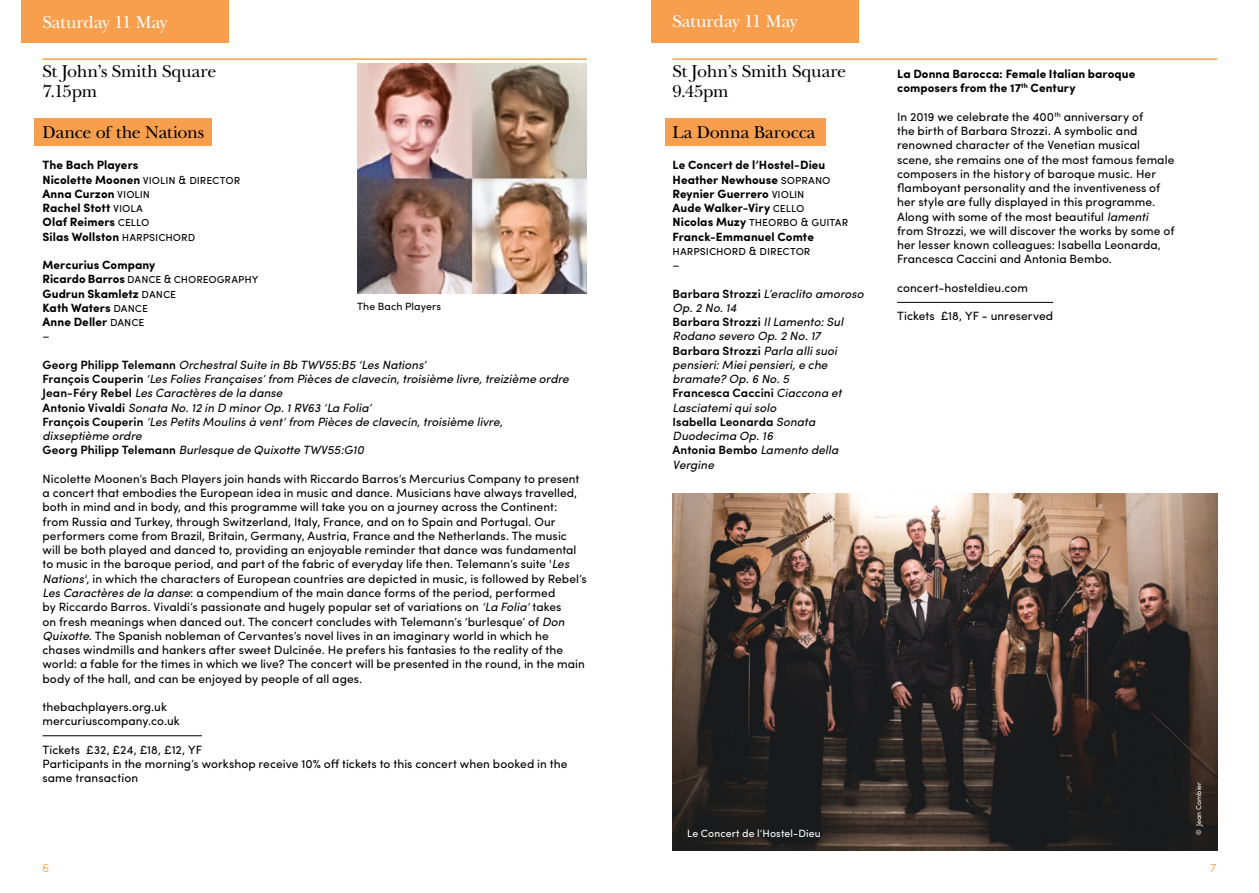
<style>
.page{position:relative;width:1259px;height:893px;background:#fff}
.page>*{position:absolute;margin:0;border:0;box-sizing:border-box;transform-origin:0 0}
.t1{font:18px "New Baskerville";letter-spacing:-.01em;color:#000}
.t2{font:18px "New Baskerville";letter-spacing:-.01em;color:#fff}
.t3{font:12px/14.2px "Sofia Pro";color:#000}
.t4{font:italic 12px/14.2px "Sofia Pro";letter-spacing:.005em;color:#000}
.t5{font:700 12px/14.2px "Sofia Pro";letter-spacing:.005em;color:#000}
.t6{font:300 12px "Sofia Pro";color:#f89f4d}
.t7{font:10.5px "Sofia Pro";letter-spacing:.015em;color:#fff}
.t8{font:10.5px "Sofia Pro";color:#000}
.t9{font:7.05px "Sofia Pro";color:#fff}
.s1{font-weight:400}
.s2{font-weight:700}
.s3{font-weight:600;font-style:normal}
.s4{font-style:italic}
</style>
<div class="page">
<div style="left:35px;top:118px;width:177px;height:27px;background:#f89f4d"></div>
<hr style="left:43px;top:58px;width:544px;height:2px;background:#f89f4d">
<div style="left:21px;top:0;width:208px;height:43px;background:#f89f4d"></div>
<hr style="left:43px;top:735px;width:159px;height:1px;background:#000">
<img style="left:672px;top:493px;width:545px;height:357px">
<div style="left:651px;top:0;width:207px;height:43px;background:#f89f4d"></div>
<div style="left:664px;top:118px;width:161px;height:28px;background:#f89f4d"></div>
<hr style="left:672px;top:58px;width:545px;height:2px;background:#f89f4d">
<hr style="left:897px;top:302px;width:156px;height:1px;background:#000">
<img style="left:357px;top:63px;width:230px;height:230px">
<p class="t2" style="left:43px;top:12px;width:126px">Saturday 11 May</p>
<p class="t1" style="left:43px;top:61px;width:175px">St John’s Smith Square</p>
<p class="t1" style="left:43px;top:81px;width:56px">7.15pm</p>
<p class="t1" style="left:43px;top:121px;width:163px">Dance of the Nations</p>
<p class="t5" style="left:43px;top:157px;width:97px">The Bach Players</p>
<p class="t5" style="left:43px;top:172px;width:199px">Nicolette Moonen <span class="s1">violin &amp; director</span></p>
<p class="t5" style="left:43px;top:186px;width:109px">Anna Curzon <span class="s1">violin</span></p>
<p class="t5" style="left:43px;top:200px;width:102px">Rachel Stott <span class="s1">viola</span></p>
<p class="t5" style="left:43px;top:214px;width:108px">Olaf Reimers <span class="s1">cello</span></p>
<p class="t5" style="left:43px;top:229px;width:154px">Silas Wollston <span class="s1">harpsichord</span></p>
<p class="t5" style="left:43px;top:257px;width:114px">Mercurius Company</p>
<p class="t3" style="left:43px;top:271px;width:217px"><span class="s2">Ricardo Barros</span> dance &amp; choreography</p>
<p class="t5" style="left:43px;top:286px;width:135px">Gudrun Skamletz <span class="s1">dance</span></p>
<p class="t5" style="left:43px;top:300px;width:107px">Kath Waters <span class="s1">dance</span></p>
<p class="t5" style="left:43px;top:314px;width:104px">Anne Deller <span class="s1">dance</span></p>
<p class="t3" style="left:43px;top:328px;width:9px">–</p>
<p class="t4" style="left:43px;top:357px;width:385px"><span class="s3">Georg Philipp Telemann</span> Orchestral Suite in Bb TWV55:B5 ‘Les Nations’</p>
<p class="t4" style="left:43px;top:371px;width:528px"><span class="s3">François Couperin</span> ‘Les Folies Françaises’ from Pièces de clavecin, troisième livre, treizième ordre</p>
<p class="t4" style="left:43px;top:385px;width:242px"><span class="s3">Jean-Féry Rebel</span> Les Caractères de la danse</p>
<p class="t4" style="left:43px;top:400px;width:330px"><span class="s3">Antonio Vivaldi</span> Sonata No. 12 in D minor Op. 1 RV63 ‘La Folia’</p>
<p class="t4" style="left:43px;top:414px;width:462px"><span class="s3">François Couperin</span> ‘Les Petits Moulins à vent’ from Pièces de clavecin, troisième livre, dixseptième ordre</p>
<p class="t4" style="left:43px;top:442px;width:323px"><span class="s3">Georg Philipp Telemann</span> Burlesque de Quixotte TWV55:G10</p>
<p class="t3" style="left:43px;top:471px;width:546px">Nicolette Moonen’s Bach Players join hands with Riccardo Barros’s Mercurius Company to present a concert that embodies the European idea in music and dance. Musicians have always travelled, both in mind and in body, and this programme will take you on a journey across the Continent:<br>from Russia and Turkey, through Switzerland, Italy, France, and on to Spain and Portugal. Our performers come from Brazil, Britain, Germany, Austria, France and the Netherlands. The music will be both played and danced to, providing an enjoyable reminder that dance was fundamental to music in the baroque period, and part of the fabric of everyday life then. Telemann’s suite '<span class="s4">Les Nations'</span>, in which the characters of European countries are depicted in music, is followed by Rebel’s <span class="s4">Les Caractères de la danse</span>: a compendium of the main dance forms of the period, performed<br>by Riccardo Barros. Vivaldi’s passionate and hugely popular set of variations on <span class="s4">‘La Folia’</span> takes<br>on fresh meanings when danced out. The concert concludes with Telemann’s ‘burlesque’ of <span class="s4">Don Quixotte</span>. The Spanish nobleman of Cervantes’s novel lives in an imaginary world in which he chases windmills and hankers after sweet Dulcinée. He prefers his fantasies to the reality of the world: a fable for the times in which we live? The concert will be presented in the round, in the main body of the hall, and can be enjoyed by people of all ages.</p>
<p class="t3" style="left:43px;top:699px;width:126px">thebachplayers.org.uk</p>
<p class="t3" style="left:43px;top:713px;width:139px">mercuriuscompany.co.uk</p>
<p class="t3" style="left:43px;top:742px;width:161px">Tickets £32, £24, £18, £12, YF</p>
<p class="t3" style="left:43px;top:756px;width:526px">Participants in the morning’s workshop receive 10% off tickets to this concert when booked in the same transaction</p>
<p class="t8" style="left:357px;top:298px;width:85px">The Bach Players</p>
<p class="t2" style="left:672px;top:10px;width:126px">Saturday 11 May</p>
<p class="t1" style="left:672px;top:61px;width:175px">St John’s Smith Square</p>
<p class="t1" style="left:672px;top:81px;width:58px">9.45pm</p>
<p class="t1" style="left:672px;top:121px;width:145px">La Donna Barocca</p>
<p class="t5" style="left:672px;top:157px;width:154px">Le Concert de l’Hostel-Dieu</p>
<p class="t5" style="left:672px;top:172px;width:159px">Heather Newhouse <span class="s1">soprano</span></p>
<p class="t5" style="left:672px;top:186px;width:133px">Reynier Guerrero <span class="s1">violin</span></p>
<p class="t5" style="left:672px;top:200px;width:133px">Aude Walker-Viry <span class="s1">cello</span></p>
<p class="t3" style="left:672px;top:214px;width:177px"><span class="s2">Nicolas Muzy</span> theorbo &amp; guitar</p>
<p class="t5" style="left:672px;top:229px;width:143px">Franck-Emmanuel Comte <span class="s1">harpsichord &amp; director</span></p>
<p class="t3" style="left:672px;top:257px;width:9px">–</p>
<p class="t4" style="left:672px;top:286px;width:193px"><span class="s3">Barbara Strozzi</span> L’eraclito amoroso<br>Op. 2 No. 14</p>
<p class="t4" style="left:672px;top:314px;width:172px"><span class="s3">Barbara Strozzi</span> Il Lamento: Sul<br>Rodano severo Op. 2 No. 17</p>
<p class="t4" style="left:672px;top:343px;width:166px"><span class="s3">Barbara Strozzi</span> Parla alli suoi pensieri: Miei pensieri, e che bramate? Op. 6 No. 5</p>
<p class="t4" style="left:672px;top:385px;width:171px"><span class="s3">Francesca Caccini</span> Ciaccona et<br>Lasciatemi qui solo</p>
<p class="t4" style="left:672px;top:414px;width:144px"><span class="s3">Isabella Leonarda</span> Sonata<br>Duodecima Op. 16</p>
<p class="t4" style="left:672px;top:442px;width:167px"><span class="s3">Antonia Bembo</span> Lamento della<br>Vergine</p>
<p class="t5" style="left:897px;top:66px;width:240px">La Donna Barocca: Female Italian baroque composers from the 17<sup>th</sup> Century</p>
<p class="t3" style="left:897px;top:109px;width:279px">In 2019 we celebrate the 400<sup>th</sup> anniversary of<br>the birth of Barbara Strozzi. A symbolic and renowned character of the Venetian musical scene, she remains one of the most famous female composers in the history of baroque music. Her flamboyant personality and the inventiveness of her style are fully displayed in this programme.<br>Along with some of the most beautiful <span class="s4">lamenti </span>from Strozzi, we will discover the works by some of her lesser known colleagues: Isabella Leonarda, Francesca Caccini and Antonia Bembo.</p>
<p class="t3" style="left:897px;top:280px;width:132px">concert-hosteldieu.com</p>
<p class="t3" style="left:897px;top:308px;width:158px">Tickets £18, YF - unreserved</p>
<p class="t7" style="left:687px;top:826px;width:135px">Le Concert de l’Hostel-Dieu</p>
<p class="t9" style="left:1193px;top:835px;width:55px;rotate:-90deg">© Jean Combier</p>
<p class="t6" style="left:43px;top:859px;width:8px">6</p>
<p class="t6" style="left:1210px;top:859px;width:8px">7</p>
</div>
